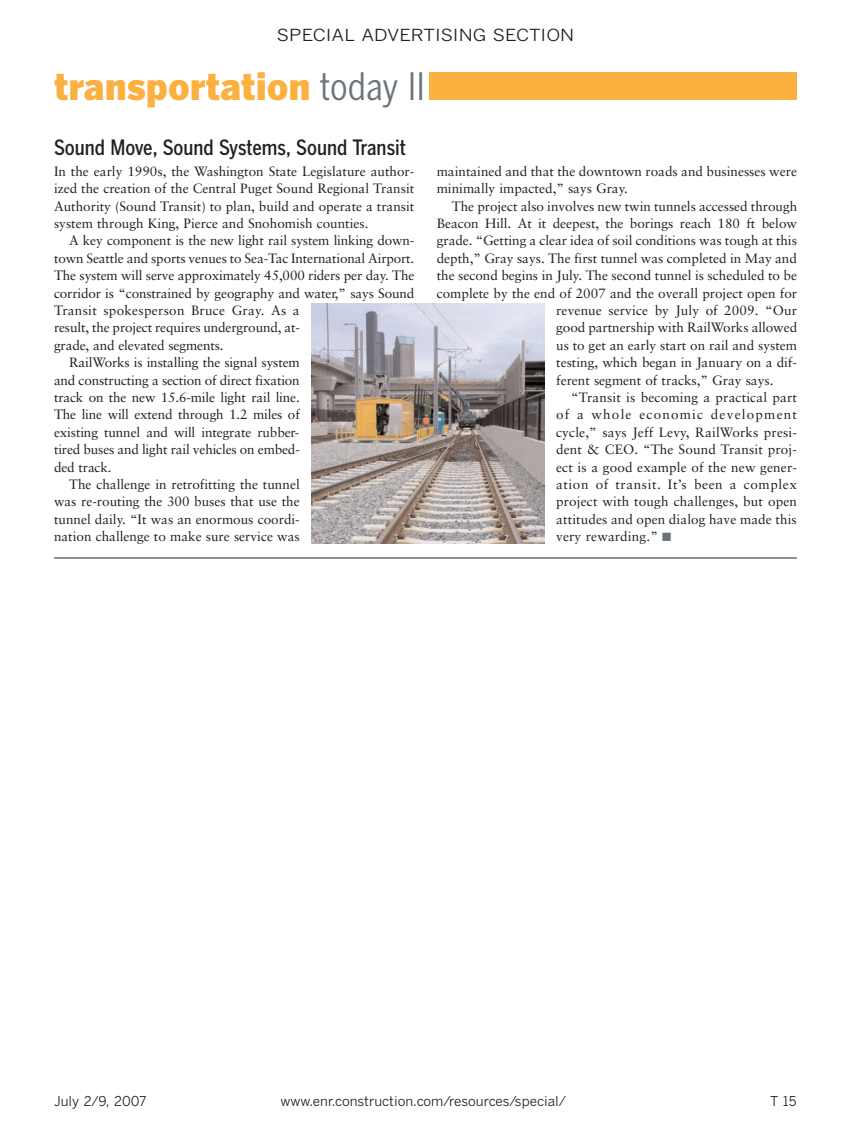
<style>
.page{position:relative;width:851px;height:1134px;background:#fff}
.page>*{position:absolute;margin:0;border:0;box-sizing:border-box;transform-origin:0 0}
.t1{font:900 37.5px "Benton Gothic";color:#fbb03f}
.t2{font:500 condensed 21px "Benton Gothic";color:#231f20}
.t3{font:16.5px "Benton Gothic";color:#231f20;scale:1.15 1}
.t4{font:13.5px/17.4px "Sabon";color:#231f20;text-align:justify}
.t5{font:13.5px "Benton Gothic";color:#231f20}
.t6{font:13.5px "Sabon";letter-spacing:.02em;color:#231f20}
.t7{font:13.5px "Sabon";letter-spacing:.045em;color:#231f20}
.t8{font:13.5px "Sabon";letter-spacing:.09em;color:#231f20}
.s1{font-weight:400;font-stretch:condensed;color:#6a747b}
.s2{color:#6a747b}
</style>
<div class="page">
<div style="left:429px;top:72px;width:367px;height:28px;background:#fbb03f"></div>
<hr style="left:54px;top:558px;width:742px;height:1px;background:#231f20">
<img style="left:312px;top:304px;width:232px;height:240px">
<p class="t3" style="left:277px;top:26px;width:260px">SPECIAL ADVERTISING SECTION</p>
<h1 class="t1" style="left:54px;top:65px;width:372px">transportation <span class="s1">today II</span></h1>
<h2 class="t2" style="left:54px;top:135px;width:353px">Sound Move, Sound Systems, Sound Transit</h2>
<p class="t4" style="left:54px;top:163px;width:362px">In the early 1990s, the Washington State Legislature author&shy;ized the creation of the Central Puget Sound Regional Transit Authority (Sound Transit) to plan, build and operate a transit system through King, Pierce and Snohomish counties.</p>
<p class="t4" style="left:69px;top:233px;width:347px">A key component is the new light rail system linking down-</p>
<p class="t4" style="left:54px;top:250px;width:362px">town Seattle and sports venues to Sea-Tac International Airport.</p>
<p class="t4" style="left:54px;top:268px;width:362px">The system will serve approximately 45,000 riders per day. The</p>
<p class="t4" style="left:54px;top:285px;width:362px">corridor is “constrained by geography and water,” says Sound</p>
<p class="t6" style="left:54px;top:305px;width:247px">Transit spokesperson Bruce Gray. As a</p>
<p class="t4" style="left:54px;top:320px;width:247px">result, the project requires underground, at-</p>
<p class="t4" style="left:54px;top:337px;width:171px">grade, and elevated segments.</p>
<p class="t4" style="left:69px;top:355px;width:232px">RailWorks is installing the signal system</p>
<p class="t4" style="left:54px;top:372px;width:247px">and constructing a section of direct fixation</p>
<p class="t4" style="left:54px;top:390px;width:247px">track on the new 15.6-mile light rail line.</p>
<p class="t4" style="left:54px;top:407px;width:247px">The line will extend through 1.2 miles of</p>
<p class="t4" style="left:54px;top:424px;width:247px">existing tunnel and will integrate rubber-</p>
<p class="t4" style="left:54px;top:442px;width:247px">tired buses and light rail vehicles on embed-</p>
<p class="t4" style="left:54px;top:459px;width:59px">ded track.</p>
<p class="t4" style="left:69px;top:477px;width:232px">The challenge in retrofitting the tunnel</p>
<p class="t4" style="left:54px;top:494px;width:247px">was re-routing the 300 buses that use the</p>
<p class="t4" style="left:54px;top:511px;width:247px">tunnel daily. “It was an enormous coordi-</p>
<p class="t4" style="left:54px;top:529px;width:247px">nation challenge to make sure service was</p>
<p class="t4" style="left:436px;top:163px;width:362px">maintained and that the downtown roads and businesses were minimally impacted,” says Gray.</p>
<p class="t4" style="left:452px;top:198px;width:347px">The project also involves new twin tunnels accessed through</p>
<p class="t4" style="left:436px;top:216px;width:362px">Beacon Hill. At it deepest, the borings reach 180 ft below</p>
<p class="t4" style="left:436px;top:233px;width:361px">grade. “Getting a clear idea of soil conditions was tough at this</p>
<p class="t4" style="left:436px;top:250px;width:362px">depth,” Gray says. The first tunnel was completed in May and</p>
<p class="t4" style="left:436px;top:268px;width:362px">the second begins in July. The second tunnel is scheduled to be</p>
<p class="t4" style="left:436px;top:285px;width:362px">complete by the end of 2007 and the overall project open for</p>
<p class="t4" style="left:556px;top:303px;width:242px">revenue service by July of 2009. “Our</p>
<p class="t4" style="left:556px;top:320px;width:242px">good partnership with RailWorks allowed</p>
<p class="t4" style="left:556px;top:337px;width:242px">us to get an early start on rail and system</p>
<p class="t4" style="left:556px;top:355px;width:242px">testing, which began in January on a dif-</p>
<p class="t4" style="left:556px;top:372px;width:219px">ferent segment of tracks,” Gray says.</p>
<p class="t4" style="left:571px;top:390px;width:227px">“Transit is becoming a practical part</p>
<p class="t8" style="left:556px;top:409px;width:242px">of a whole economic development</p>
<p class="t4" style="left:556px;top:424px;width:242px">cycle,” says Jeff Levy, RailWorks presi-</p>
<p class="t4" style="left:556px;top:442px;width:242px">dent &amp; CEO. “The Sound Transit proj-</p>
<p class="t4" style="left:556px;top:459px;width:242px">ect is a good example of the new gener-</p>
<p class="t7" style="left:556px;top:479px;width:242px">ation of transit. It’s been a complex</p>
<p class="t4" style="left:556px;top:494px;width:242px">project with tough challenges, but open</p>
<p class="t4" style="left:556px;top:511px;width:242px">attitudes and open dialog have made this</p>
<p class="t4" style="left:556px;top:529px;width:117px">very rewarding.” <span class="s2">■</span></p>
<p class="t5" style="left:54px;top:1093px;width:94px">July 2/9, 2007</p>
<p class="t5" style="left:280px;top:1093px;width:287px">www.enr.construction.com/resources/special/</p>
<p class="t5" style="left:770px;top:1093px;width:28px">T 15</p>
</div>
